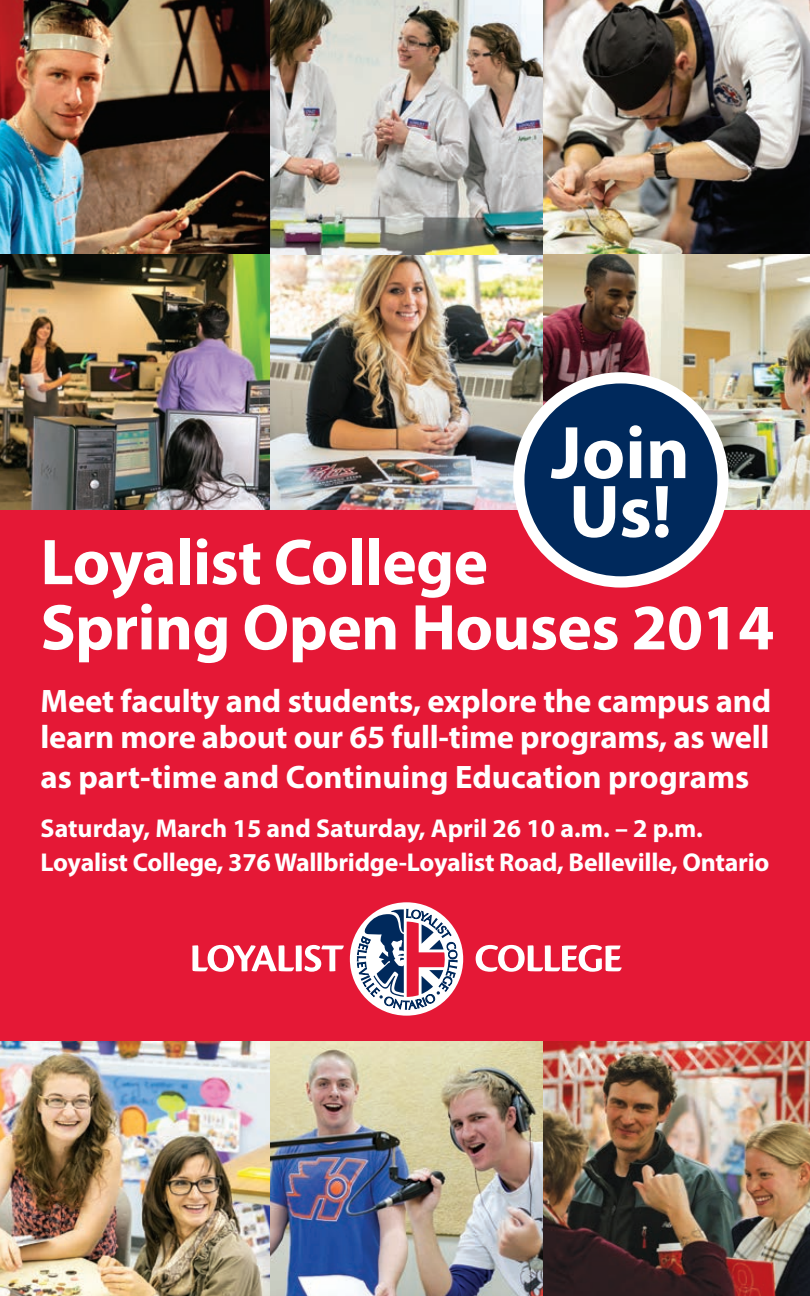
<style>
.page{position:relative;width:810px;height:1296px;background:#fff}
.page>*{position:absolute;margin:0;border:0;box-sizing:border-box;transform-origin:0 0}
.t1{font:700 75.15px/58.7px "Myriad Pro";color:#fff}
.t2{font:700 65.25px "Myriad Pro";letter-spacing:-.01em;color:#fff}
.t3{font:700 32.62px/36px "Myriad Pro";letter-spacing:-.005em;color:#fff}
.t4{font:700 25.88px "Myriad Pro";letter-spacing:-.01em;color:#fff}
</style>
<div class="page">
<div style="left:0;top:507px;width:810px;height:541px;background:#e51836"></div>
<img style="left:0;top:0;width:810px;height:510px">
<img style="left:0;top:1041px;width:810px;height:255px">
<div style="left:519px;top:378px;width:204px;height:204px;background:#00295c;border-radius:50%"></div>
<div style="left:513px;top:372px;width:216px;height:216px;border:11px solid #fff;border-radius:50%"></div>
<div style="left:350px;top:902px;width:113px;height:114px;background:#fff;border-radius:50%"></div>
<svg style="left:476px;top:945px;width:146px;height:27px"></svg>
<svg style="left:192px;top:945px;width:152px;height:27px"></svg>
<svg style="left:357px;top:909px;width:100px;height:100px"></svg>
<p class="t1" style="left:551px;top:421px;width:141px">Join<br>Us!</p>
<p class="t2" style="left:40px;top:520px;width:449px">Loyalist College</p>
<p class="t2" style="left:40px;top:585px;width:735px">Spring Open Houses 2014</p>
<p class="t3" style="left:40px;top:682px;width:732px">Meet faculty and students, explore the campus and learn more about our 65 full-time programs, as well</p>
<p class="t3" style="left:40px;top:758px;width:710px">as part-time and Continuing Education programs</p>
<p class="t4" style="left:40px;top:811px;width:664px">Saturday, March 15 and Saturday, April 26 10 a.m. – 2 p.m.</p>
<p class="t4" style="left:40px;top:845px;width:731px">Loyalist College, 376 Wallbridge-Loyalist Road, Belleville, Ontario</p>
</div>
